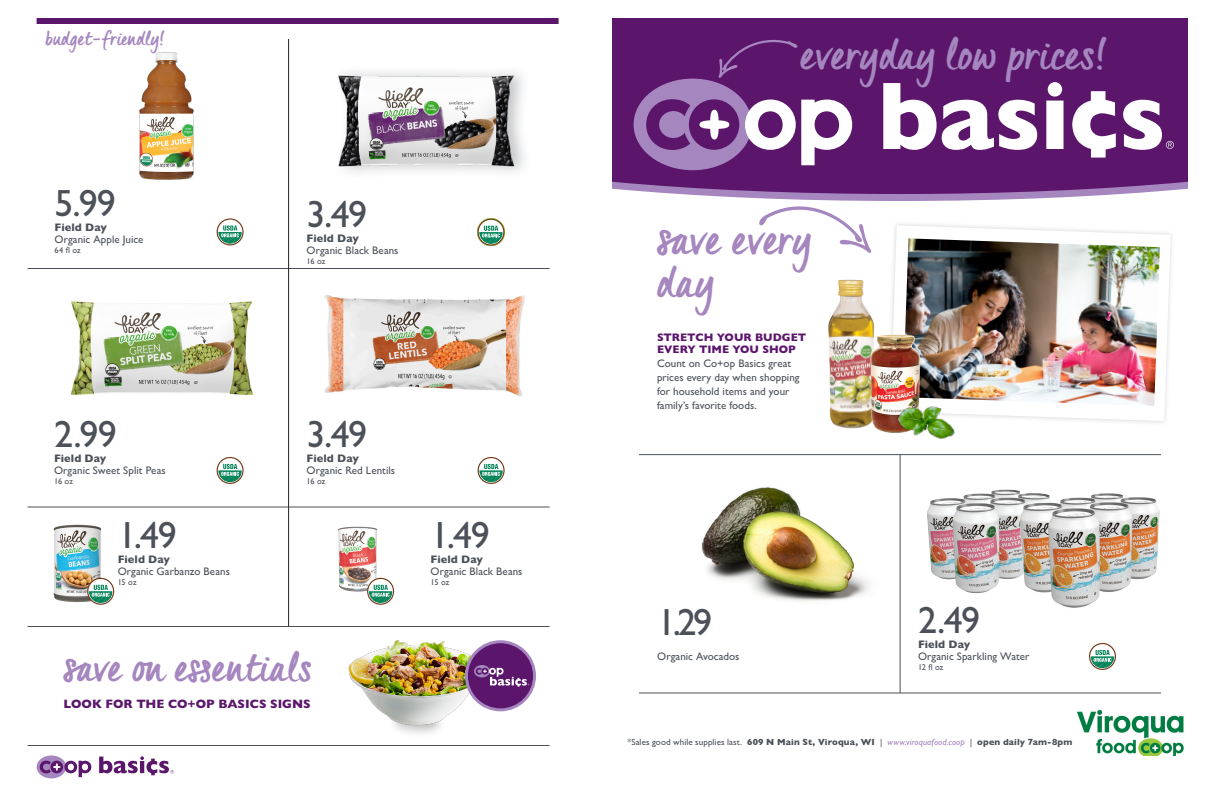
<style>
.page{position:relative;width:1224px;height:792px;background:#fff}
.page>*{position:absolute;margin:0;border:0;box-sizing:border-box;transform-origin:0 0}
.Barker_Big{font:700 44.7px "Quintus";letter-spacing:.025em;color:#a586be}
.t1{font:700 44px "Quintus";letter-spacing:.01em;color:#a586be}
.Barker_Big-2{font:700 41.1px "Quintus";letter-spacing:.015em;color:#a586be}
.Price{font:500 38px "Gill Sans MT Pro";letter-spacing:-.04em;color:#4c5159}
.Secondary_Descriptio{font:500 38px "Gill Sans MT Pro";color:#4c5159}
.Barker_Big-3{font:700 20px "Quintus";letter-spacing:.005em;color:#a586be}
.Secondary_Descriptio-2{font:800 12.3px "Gill Sans";color:#5b166b}
.Secondary_Descriptio-3{font:500 11px "Gill Sans";letter-spacing:.005em;color:#4c5159}
.Product_Name{font:500 11px/14px "Gill Sans";color:#4c5159}
.Product_Name-2{font:800 11px "Gill Sans";letter-spacing:.005em;color:#4c5159}
.Product_Name-3{font:800 11px/12px "Gill Sans";color:#5b166b}
.Secondary_Descriptio-4{font:500 11px "Gill Sans MT Pro";letter-spacing:.005em;color:#4c5159}
.Product_Name-4{font:800 11px "Gill Sans MT Pro";letter-spacing:.005em;color:#4c5159}
.FOOTER_centered_copy{font:800 9px "Gill Sans MT Pro";letter-spacing:.015em;color:#4c5159}
.Third_Level_Informat{font:500 8.5px "Gill Sans";letter-spacing:.005em;color:#4c5159}
.Secondary_Descriptio-5{font:500 8.5px "Gill Sans";color:#4c5159}
.Secondary_Descriptio-6{font:500 8.5px "Gill Sans MT Pro";color:#4c5159}
.s1{font-weight:500}
.s2{font-weight:500;font-style:italic;color:#a586be}
.s3{font-weight:500;font-style:italic}
</style>
<div class="page">
<img style="left:71px;top:301px;width:182px;height:95px">
<svg style="left:681px;top:194px;width:438px;height:7px;fill:#a586be"></svg>
<div style="left:612px;top:18px;width:576px;height:176px;background:#5b166b"></div>
<svg style="left:714px;top:33px;width:85px;height:50px;background:#601d70"></svg>
<div style="left:634px;top:79px;width:118px;height:91px;background:#a586be;border-radius:50%"></div>
<svg style="left:745px;top:100px;width:107px;height:65px"></svg>
<svg style="left:646px;top:99px;width:93px;height:51px"></svg>
<svg style="left:883px;top:83px;width:154px;height:67px"></svg>
<svg style="left:1046px;top:82px;width:18px;height:67px"></svg>
<svg style="left:1072px;top:91px;width:44px;height:67px"></svg>
<svg style="left:1123px;top:100px;width:51px;height:50px"></svg>
<img style="left:139px;top:52px;width:55px;height:128px">
<img style="left:927px;top:489px;width:88px;height:104px">
<hr style="left:639px;top:454px;width:522px;height:1px;background:#4c5159">
<hr style="left:639px;top:693px;width:522px;height:1px;background:#4c5159">
<hr style="left:900px;top:454px;width:1px;height:239px;background:#4c5159">
<img style="left:53px;top:524px;width:62px;height:81px">
<img style="left:478px;top:218px;width:27px;height:27px">
<img style="left:324px;top:295px;width:202px;height:102px">
<svg style="left:478px;top:458px;width:26px;height:25px"></svg>
<div style="left:478px;top:457px;width:27px;height:27px;border:1px solid #733b17;border-radius:50%"></div>
<svg style="left:479px;top:464px;width:24px;height:18px"></svg>
<hr style="left:28px;top:268px;width:522px;height:1px;background:#4c5159">
<hr style="left:28px;top:507px;width:522px;height:1px;background:#4c5159">
<hr style="left:28px;top:626px;width:522px;height:1px;background:#4c5159">
<hr style="left:28px;top:745px;width:522px;height:1px;background:#4c5159">
<hr style="left:288px;top:507px;width:1px;height:119px;background:#231f20">
<hr style="left:288px;top:39px;width:1px;height:468px;background:#231f20">
<div style="left:37px;top:18px;width:522px;height:6px;background:#5b166b"></div>
<svg style="left:37px;top:755px;width:29px;height:23px"></svg>
<svg style="left:40px;top:761px;width:51px;height:16px"></svg>
<svg style="left:99px;top:756px;width:75px;height:19px"></svg>
<svg style="left:217px;top:219px;width:26px;height:26px"></svg>
<div style="left:217px;top:218px;width:27px;height:27px;border:1px solid #733b17;border-radius:50%"></div>
<svg style="left:218px;top:225px;width:24px;height:19px"></svg>
<div style="left:1089px;top:643px;width:27px;height:27px;border:1px solid #733b17;border-radius:50%"></div>
<svg style="left:1091px;top:650px;width:23px;height:18px"></svg>
<img style="left:701px;top:487px;width:168px;height:114px">
<svg style="left:478px;top:219px;width:26px;height:26px"></svg>
<div style="left:477px;top:219px;width:27px;height:27px;border:1px solid #733b17;border-radius:50%"></div>
<svg style="left:479px;top:226px;width:24px;height:18px"></svg>
<svg style="left:891px;top:225px;width:280px;height:196px"></svg>
<img style="left:903px;top:238px;width:257px;height:168px">
<svg style="left:759px;top:206px;width:113px;height:47px"></svg>
<img style="left:828px;top:280px;width:46px;height:149px">
<img style="left:869px;top:332px;width:53px;height:101px">
<img style="left:891px;top:395px;width:71px;height:44px">
<img style="left:348px;top:640px;width:161px;height:94px">
<img style="left:338px;top:527px;width:39px;height:65px">
<img style="left:338px;top:72px;width:186px;height:100px">
<svg style="left:465px;top:640px;width:71px;height:71px"></svg>
<div style="left:468px;top:643px;width:65px;height:65px;background:#5b166b;border-radius:50%"></div>
<svg style="left:474px;top:665px;width:16px;height:12px"></svg>
<svg style="left:476px;top:668px;width:53px;height:19px"></svg>
<img style="left:1078px;top:709px;width:105px;height:47px">
<img style="left:1015px;top:490px;width:145px;height:118px">
<svg style="left:217px;top:458px;width:26px;height:25px"></svg>
<div style="left:217px;top:457px;width:27px;height:27px;border:1px solid #733b17;border-radius:50%"></div>
<svg style="left:218px;top:464px;width:24px;height:18px"></svg>
<svg style="left:88px;top:578px;width:26px;height:26px"></svg>
<div style="left:87px;top:578px;width:27px;height:27px;border:1px solid #733b17;border-radius:50%"></div>
<svg style="left:89px;top:585px;width:23px;height:18px"></svg>
<svg style="left:368px;top:578px;width:26px;height:26px"></svg>
<div style="left:367px;top:578px;width:27px;height:27px;border:1px solid #733b17;border-radius:50%"></div>
<svg style="left:369px;top:585px;width:23px;height:18px"></svg>
<p class="Barker_Big-3" style="left:46px;top:23px;width:120px">budget-friendly!</p>
<p class="Price" style="left:55px;top:181px;width:63px">5.99</p>
<p class="Product_Name-2" style="left:55px;top:221px;width:54px">Field Day</p>
<p class="Secondary_Descriptio-3" style="left:55px;top:233px;width:90px">Organic Apple Juice</p>
<p class="Third_Level_Informat" style="left:55px;top:245px;width:28px">64 fl oz</p>
<p class="Price" style="left:307px;top:192px;width:62px">3.49</p>
<p class="Product_Name-4" style="left:307px;top:232px;width:54px">Field Day</p>
<p class="Secondary_Descriptio-4" style="left:307px;top:244px;width:93px">Organic Black Beans</p>
<p class="Secondary_Descriptio-6" style="left:307px;top:256px;width:20px">16 oz</p>
<p class="Price" style="left:54px;top:412px;width:64px">2.99</p>
<p class="Product_Name-2" style="left:54px;top:452px;width:54px">Field Day</p>
<p class="Secondary_Descriptio-3" style="left:54px;top:464px;width:113px">Organic Sweet Split Peas</p>
<p class="Secondary_Descriptio-5" style="left:54px;top:476px;width:20px">16 oz</p>
<p class="Price" style="left:118px;top:513px;width:61px">1.49</p>
<p class="Product_Name-2" style="left:118px;top:553px;width:54px">Field Day</p>
<p class="Secondary_Descriptio-3" style="left:118px;top:565px;width:114px">Organic Garbanzo Beans</p>
<p class="Third_Level_Informat" style="left:118px;top:577px;width:20px">15 oz</p>
<p class="Price" style="left:307px;top:412px;width:62px">3.49</p>
<p class="Product_Name-2" style="left:307px;top:452px;width:54px">Field Day</p>
<p class="Secondary_Descriptio-3" style="left:307px;top:464px;width:90px">Organic Red Lentils</p>
<p class="Third_Level_Informat" style="left:307px;top:476px;width:20px">16 oz</p>
<p class="Barker_Big-2" style="left:64px;top:635px;width:250px">save on essentials</p>
<p class="Secondary_Descriptio-2" style="left:64px;top:697px;width:249px">LOOK FOR THE CO+OP BASICS SIGNS</p>
<p class="Price" style="left:431px;top:513px;width:61px">1.49</p>
<p class="Product_Name-2" style="left:431px;top:553px;width:54px">Field Day</p>
<p class="Secondary_Descriptio-3" style="left:431px;top:565px;width:93px">Organic Black Beans</p>
<p class="Third_Level_Informat" style="left:431px;top:577px;width:20px">15 oz</p>
<p class="t1" style="left:801px;top:20px;width:307px">everyday low prices!</p>
<p class="Barker_Big" style="left:657px;top:204px;width:156px">save every</p>
<p class="Barker_Big" style="left:657px;top:247px;width:59px">day</p>
<p class="Product_Name-3" style="left:657px;top:331px;width:151px">STRETCH YOUR BUDGET<br>EVERY TIME YOU SHOP</p>
<p class="Product_Name" style="left:657px;top:356px;width:144px">Count on Co+op Basics great prices every day when shopping for household items and your family’s favorite foods.</p>
<p class="Secondary_Descriptio" style="left:657px;top:600px;width:56px">1.29</p>
<p class="Secondary_Descriptio-3" style="left:657px;top:650px;width:84px">Organic Avocados</p>
<p class="Price" style="left:918px;top:598px;width:64px">2.49</p>
<p class="Product_Name-2" style="left:918px;top:638px;width:54px">Field Day</p>
<p class="Secondary_Descriptio-3" style="left:918px;top:650px;width:113px">Organic Sparkling Water</p>
<p class="Third_Level_Informat" style="left:918px;top:663px;width:27px">12 fl oz</p>
<p class="FOOTER_centered_copy" style="left:627px;top:737px;width:447px"><span class="s1">*Sales good while supplies last.</span> 609 N Main St, Viroqua, WI <span class="s1">|</span> <span class="s2">www.viroquafood.coop</span> <span class="s3">|</span> open daily 7am-8pm</p>
</div>
